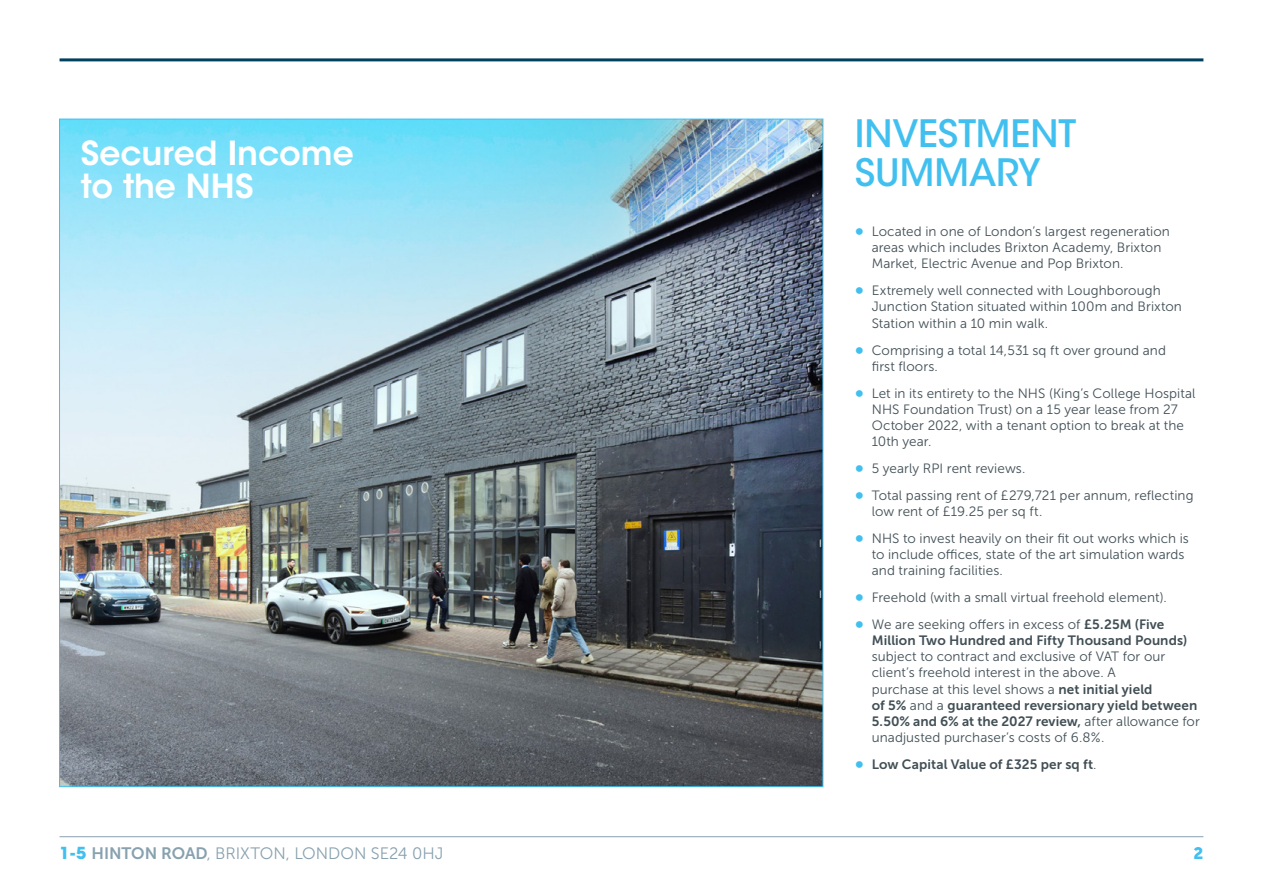
<style>
.page{position:relative;width:1263px;height:893px;background:#fff}
.page>*{position:absolute;margin:0;border:0;box-sizing:border-box;transform-origin:0 0}
.t1{font:500 37.5px/39px "ITC Avant Garde Std";letter-spacing:-.005em;color:#41c0f0}
.t2{font:600 33px/33px "ITC Avant Garde Std";color:#fff}
.t3{font:16.5px "Museo Sans 300";color:#88a1af}
.t4{font:16.5px "Museo Sans 900";color:#41c0f0}
.t5{font:13.5px/16.2px "Museo Sans 300";letter-spacing:.005em;color:#414f55}
.t6{font:13.5px/16.2px "Museo Sans 700";letter-spacing:.01em;color:#414f55}
.s1{font-family:"Newspaper Pi BT";color:#41c0f0}
.s2{font-family:"Museo Sans 700"}
.s3{font-family:"Museo Sans 300"}
.s4{font-family:"ITC Avant Garde Std";font-weight:700;color:#41c0f0}
</style>
<div class="page">
<hr style="left:60px;top:836px;width:1143px;height:1px;background:#88a1af">
<hr style="left:60px;top:58px;width:1143px;height:3px;background:#00405f">
<img style="left:61px;top:121px;width:760px;height:664px">
<h2 class="t2" style="left:81px;top:136px;width:275px">Secured Income to the NHS</h2>
<h1 class="t1" style="left:855px;top:114px;width:223px">INVESTMENT<br>SUMMARY</h1>
<p class="t5" style="left:872px;top:223px;width:300px;text-indent:-17px"><span class="s1">•</span> Located in one of London’s largest regeneration areas which includes Brixton Academy, Brixton<br>Market, Electric Avenue and Pop Brixton.</p>
<p class="t5" style="left:872px;top:283px;width:312px;text-indent:-17px"><span class="s1">•</span> Extremely well connected with Loughborough<br>Junction Station situated within 100m and Brixton<br>Station within a 10 min walk.</p>
<p class="t5" style="left:872px;top:342px;width:296px;text-indent:-17px"><span class="s1">•</span> Comprising a total 14,531 sq ft over ground and first floors.</p>
<p class="t5" style="left:872px;top:385px;width:325px;text-indent:-17px"><span class="s1">•</span> Let in its entirety to the NHS (King’s College Hospital NHS Foundation Trust) on a 15 year lease from 27<br>October 2022, with a tenant option to break at the 10th year.</p>
<p class="t5" style="left:855px;top:460px;width:172px"><span class="s1">•</span> 5 yearly RPI rent reviews.</p>
<p class="t5" style="left:872px;top:487px;width:323px;text-indent:-17px"><span class="s1">•</span> Total passing rent of £279,721 per annum, reflecting low rent of £19.25 per sq ft.</p>
<p class="t5" style="left:872px;top:530px;width:319px;text-indent:-17px"><span class="s1">•</span> NHS to invest heavily on their fit out works which is to include offices, state of the art simulation wards and training facilities.</p>
<p class="t5" style="left:855px;top:589px;width:313px"><span class="s1">•</span> Freehold (with a small virtual freehold element).</p>
<p class="t5" style="left:855px;top:616px;width:311px"><span class="s1">•</span> We are seeking offers in excess of <span class="s2">£5.25M (Five</span></p>
<p class="t6" style="left:872px;top:632px;width:317px">Million Two Hundred and Fifty Thousand Pounds)</p>
<p class="t5" style="left:872px;top:649px;width:295px">subject to contract and exclusive of VAT for our client’s freehold interest in the above. A purchase at this level shows a <span class="s2">net initial yield</span></p>
<p class="t6" style="left:872px;top:697px;width:330px">of 5% <span class="s3">and a</span> guaranteed reversionary yield between<br>5.50% and 6% at the 2027 review, <span class="s3">after allowance for</span></p>
<p class="t5" style="left:872px;top:730px;width:234px">unadjusted purchaser’s costs of 6.8%.</p>
<p class="t6" style="left:855px;top:756px;width:243px"><span class="s1">•</span> Low Capital Value of £325 per sq ft<span class="s3">.</span></p>
<p class="t3" style="left:60px;top:844px;width:385px"><span class="s4">1-5</span> <span class="s2">HINTON ROAD</span>, BRIXTON, LONDON SE24 0HJ</p>
<p class="t4" style="left:1193px;top:844px;width:11px">2</p>
</div>
